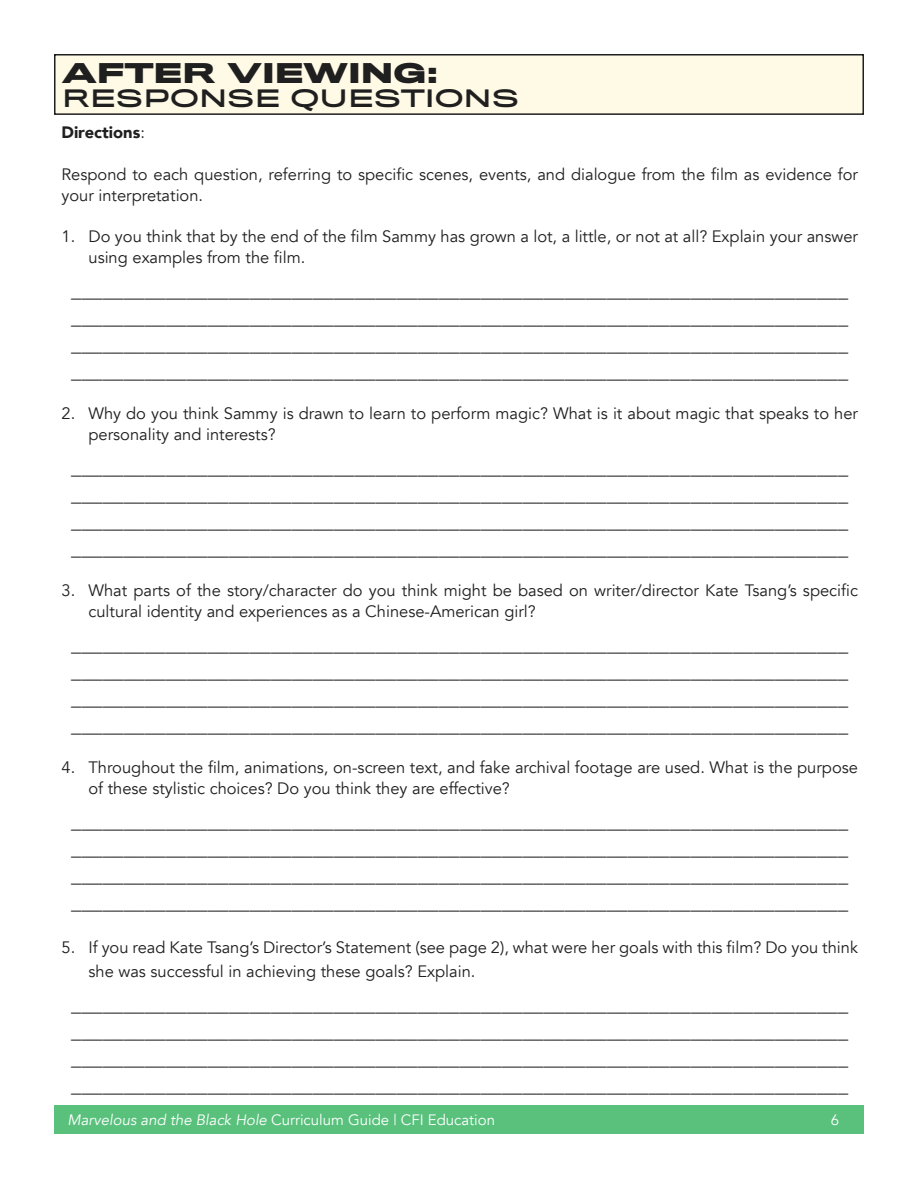
<style>
.page{position:relative;width:918px;height:1188px;background:#fff}
.page>*{position:absolute;margin:0;border:0;box-sizing:border-box;transform-origin:0 0}
.t1{font:700 25.5px "Titling Gothic FB Extended";color:#1f1f1f}
.t2{font:22.5px "Titling Gothic FB Extended Standard";color:#1f1f1f}
.t3{font:21px/27px "Avenir";color:#1f1f1f;text-align:justify}
.t4{font:16.5px/21px "Avenir";color:#1f1f1f}
.t5{font:900 16.5px "Avenir";color:#1f1f1f}
.t6{font:15px "Avenir";color:#fff}
.s1{font-weight:400}
.s2{font-style:italic}
</style>
<div class="page">
<div style="left:54px;top:1105px;width:810px;height:29px;background:#59c17c"></div>
<div style="left:55px;top:55px;width:808px;height:59px;background:#fffae6"></div>
<div style="left:54px;top:54px;width:810px;height:61px;border:2px solid #1f1f1f"></div>
<p class="t1" style="left:62px;top:56px;width:378px">AFTER VIEWING:</p>
<p class="t2" style="left:62px;top:84px;width:459px">RESPONSE QUESTIONS</p>
<p class="t5" style="left:62px;top:119px;width:85px">Directions<span class="s1">:</span></p>
<p class="t4" style="left:62px;top:164px;width:798px">Respond to each question, referring to specific scenes, events, and dialogue from the film as evidence for your interpretation.</p>
<p class="t4" style="left:88px;top:226px;width:771px;text-indent:-27px">1. Do you think that by the end of the film Sammy has grown a lot, a little, or not at all? Explain your answer using examples from the film.</p>
<p class="t3" style="left:71px;top:276px;width:778px">__________________________________________________________________________ __________________________________________________________________________ __________________________________________________________________________ __________________________________________________________________________</p>
<p class="t4" style="left:88px;top:403px;width:771px;text-indent:-27px">2. Why do you think Sammy is drawn to learn to perform magic? What is it about magic that speaks to her personality and interests?</p>
<p class="t3" style="left:71px;top:453px;width:778px">__________________________________________________________________________ __________________________________________________________________________ __________________________________________________________________________ __________________________________________________________________________</p>
<p class="t4" style="left:88px;top:580px;width:771px;text-indent:-27px">3. What parts of the story/character do you think might be based on writer/director Kate Tsang’s specific cultural identity and experiences as a Chinese-American girl?</p>
<p class="t3" style="left:71px;top:630px;width:778px">__________________________________________________________________________ __________________________________________________________________________ __________________________________________________________________________ __________________________________________________________________________</p>
<p class="t4" style="left:88px;top:757px;width:771px;text-indent:-27px">4. Throughout the film, animations, on-screen text, and fake archival footage are used. What is the purpose of these stylistic choices? Do you think they are effective?</p>
<p class="t3" style="left:71px;top:807px;width:778px">__________________________________________________________________________ __________________________________________________________________________ __________________________________________________________________________ __________________________________________________________________________</p>
<p class="t4" style="left:88px;top:936px;width:771px;line-height:24px;text-indent:-27px">5. If you read Kate Tsang’s Director’s Statement (see page 2), what were her goals with this film? Do you think she was successful in achieving these goals? Explain.</p>
<p class="t3" style="left:71px;top:990px;width:778px">__________________________________________________________________________ __________________________________________________________________________ __________________________________________________________________________ __________________________________________________________________________</p>
<p class="t6" style="left:68px;top:1111px;width:429px"><span class="s2">Marvelous and the Black Hole</span> Curriculum Guide | CFI Education</p>
<p class="t6" style="left:831px;top:1111px;width:10px">6</p>
</div>
